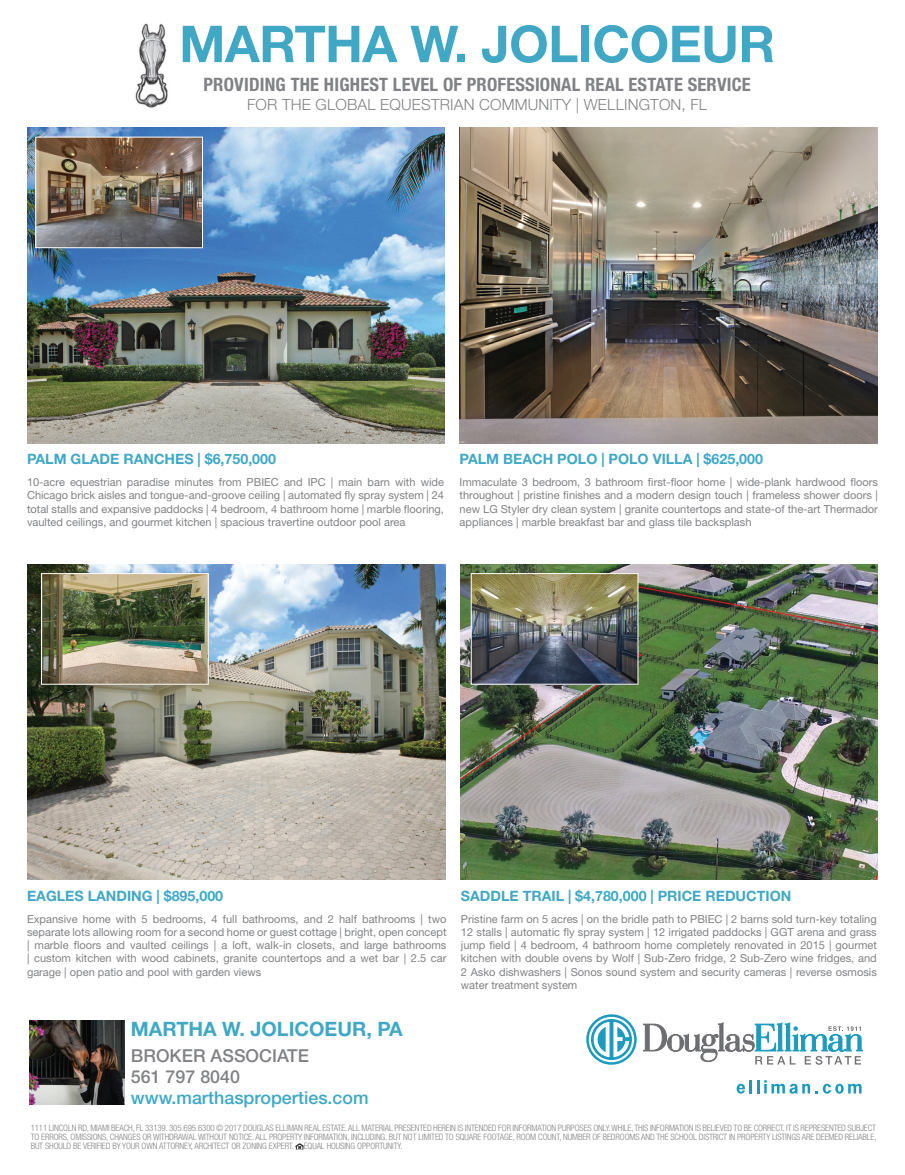
<style>
.page{position:relative;width:905px;height:1175px;background:#fff}
.page>*{position:absolute;margin:0;border:0;box-sizing:border-box;transform-origin:0 0}
.t1{font:700 50.85px "Helvetica Neue";letter-spacing:-.01em;color:#40a8c5}
.t2{font:700 19.8px "Helvetica Neue";color:#40a8c5}
.t3{font:700 condensed 18.45px "Helvetica Neue";letter-spacing:.01em;color:#808285}
.t4{font:500 17.85px/21.5px "Helvetica Neue";color:#808285}
.t5{font:500 17.85px "Helvetica Neue";color:#40a8c5}
.t6{font:300 15.45px "Helvetica Neue";letter-spacing:.01em;color:#808285}
.t7{font:700 14.25px "Helvetica Neue";color:#40a8c5}
.t8{font:11.1px/13.4px "Helvetica Neue";color:#808285;text-align:justify}
.t9{font:300 condensed 8.85px/8.9px "Helvetica Neue";letter-spacing:-.01em;color:#808285;text-align:justify}
</style>
<div class="page">
<img style="left:27px;top:564px;width:418px;height:315px">
<img style="left:135px;top:23px;width:33px;height:85px">
<svg style="left:736px;top:1080px;width:125px;height:13px"></svg>
<svg style="left:586px;top:1014px;width:50px;height:50px"></svg>
<svg style="left:643px;top:1022px;width:219px;height:42px"></svg>
<img style="left:29px;top:1020px;width:96px;height:84px">
<svg style="left:295px;top:1143px;width:9px;height:6px"></svg>
<img style="left:459px;top:128px;width:419px;height:315px">
<img style="left:461px;top:564px;width:417px;height:315px">
<img style="left:473px;top:575px;width:163px;height:107px">
<div style="left:471px;top:573px;width:167px;height:111px;border:1px solid #fff"></div>
<img style="left:43px;top:575px;width:164px;height:107px">
<div style="left:41px;top:573px;width:168px;height:111px;border:1px solid #fff"></div>
<img style="left:27px;top:128px;width:417px;height:315px">
<img style="left:37px;top:139px;width:164px;height:107px">
<div style="left:35px;top:137px;width:168px;height:111px;border:1px solid #fff"></div>
<h1 class="t1" style="left:179px;top:13px;width:597px">MARTHA W. JOLICOEUR</h1>
<h3 class="t3" style="left:203px;top:74px;width:549px">PROVIDING THE HIGHEST LEVEL OF PROFESSIONAL REAL ESTATE SERVICE</h3>
<h3 class="t6" style="left:247px;top:95px;width:461px">FOR THE GLOBAL EQUESTRIAN COMMUNITY | WELLINGTON, FL</h3>
<p class="t7" style="left:27px;top:450px;width:250px">PALM GLADE RANCHES | $6,750,000</p>
<p class="t8" style="left:27px;top:475px;width:418px">10-acre equestrian paradise minutes from PBIEC and IPC | main barn with wide Chicago brick aisles and tongue-and-groove ceiling | automated fly spray system | 24 total stalls and expansive paddocks | 4 bedroom, 4 bathroom home | marble flooring, vaulted ceilings, and gourmet kitchen | spacious travertine outdoor pool area</p>
<p class="t7" style="left:459px;top:450px;width:305px">PALM BEACH POLO | POLO VILLA | $625,000</p>
<p class="t8" style="left:459px;top:475px;width:420px">Immaculate 3 bedroom, 3 bathroom first-floor home | wide-plank hardwood floors throughout | pristine finishes and a modern design touch | frameless shower doors | new LG Styler dry clean system | granite countertops and state-of the-art Thermador appliances | marble breakfast bar and glass tile backsplash</p>
<p class="t7" style="left:27px;top:886px;width:198px">EAGLES LANDING | $895,000</p>
<p class="t8" style="left:27px;top:911px;width:421px">Expansive home with 5 bedrooms, 4 full bathrooms, and 2 half bathrooms | two separate lots allowing room for a second home or guest cottage | bright, open concept | marble floors and vaulted ceilings | a loft, walk-in closets, and large bathrooms | custom kitchen with wood cabinets, granite countertops and a wet bar | 2.5 car garage | open patio and pool with garden views</p>
<p class="t7" style="left:461px;top:886px;width:332px">SADDLE TRAIL | $4,780,000 | PRICE REDUCTION</p>
<p class="t8" style="left:461px;top:911px;width:417px">Pristine farm on 5 acres | on the bridle path to PBIEC | 2 barns sold turn-key totaling 12 stalls | automatic fly spray system | 12 irrigated paddocks | GGT arena and grass jump field | 4 bedroom, 4 bathroom home completely renovated in 2015 | gourmet kitchen with double ovens by Wolf | Sub-Zero fridge, 2 Sub-Zero wine fridges, and 2 Asko dishwashers | Sonos sound system and security cameras | reverse osmosis water treatment system</p>
<h2 class="t2" style="left:131px;top:1016px;width:273px">MARTHA W. JOLICOEUR, PA</h2>
<h3 class="t4" style="left:131px;top:1044px;width:180px">BROKER ASSOCIATE<br>561 797 8040</h3>
<h3 class="t5" style="left:131px;top:1087px;width:239px">www.marthasproperties.com</h3>
<p class="t9" style="left:31px;top:1123px;width:847px">1111 LINCOLN RD, MIAMI BEACH, FL 33139. 305.695.6300 © 2017 DOUGLAS ELLIMAN REAL ESTATE. ALL MATERIAL PRESENTED HEREIN IS INTENDED FOR INFORMATION PURPOSES ONLY. WHILE, THIS INFORMATION IS BELIEVED TO BE CORRECT, IT IS REPRESENTED SUBJECT TO ERRORS, OMISSIONS, CHANGES OR WITHDRAWAL WITHOUT NOTICE. ALL PROPERTY INFORMATION, INCLUDING, BUT NOT LIMITED TO SQUARE FOOTAGE, ROOM COUNT, NUMBER OF BEDROOMS AND THE SCHOOL DISTRICT IN PROPERTY LISTINGS ARE DEEMED RELIABLE, BUT SHOULD BE VERIFIED BY YOUR OWN ATTORNEY, ARCHITECT OR ZONING EXPERT. EQUAL HOUSING OPPORTUNITY.</p>
</div>
